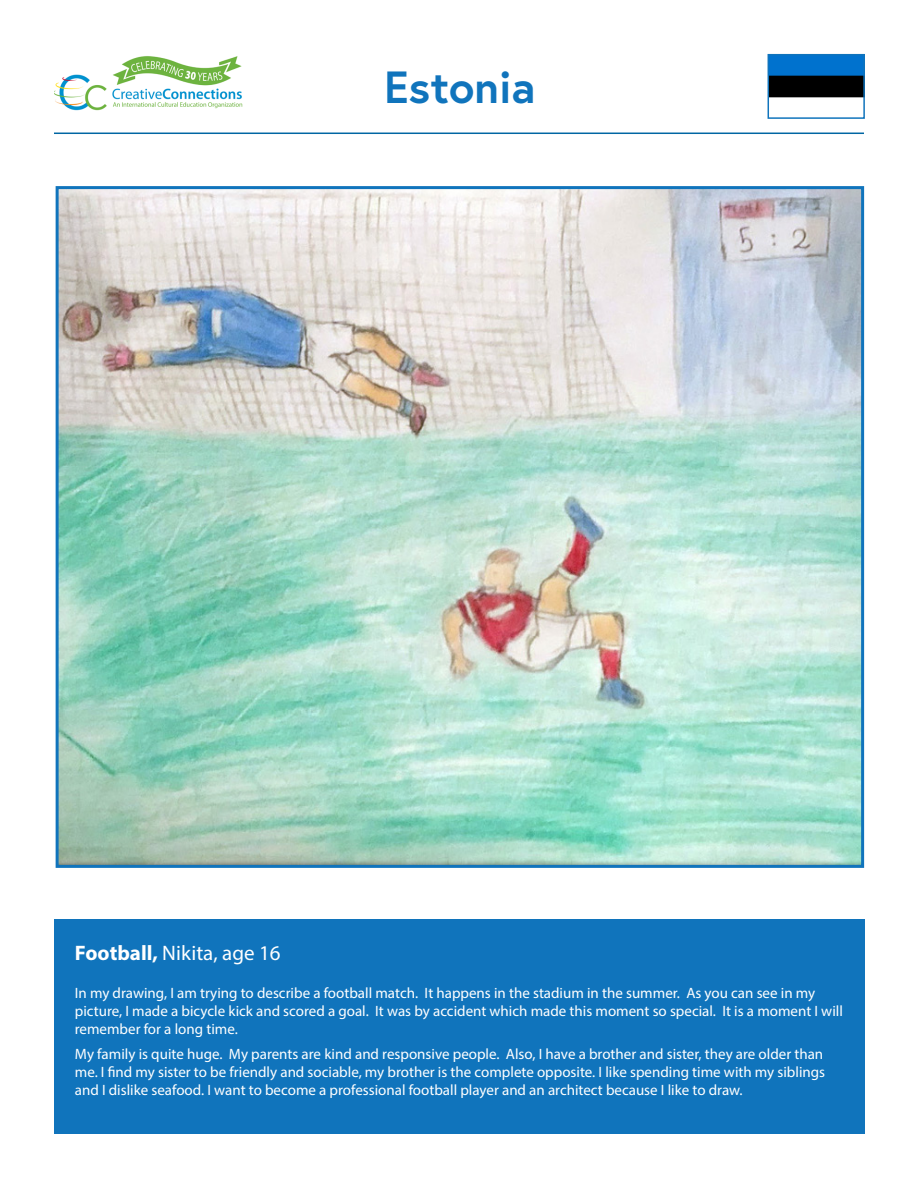
<style>
.page{position:relative;width:918px;height:1188px;background:#fff}
.page>*{position:absolute;margin:0;border:0;box-sizing:border-box;transform-origin:0 0}
.t1{font:700 45px "Europa";color:#1074bc}
.t2{font:21px "Myriad Pro";color:#fff}
.t3{font:15px/18px "Myriad Pro";color:#fff}
.s1{font-weight:700}
</style>
<div class="page">
<hr style="left:54px;top:133px;width:810px;height:1px;background:#0066a3">
<div style="left:55px;top:920px;width:808px;height:214px;background:#1074bc"></div>
<img style="left:54px;top:56px;width:188px;height:55px">
<div style="left:283px;top:920px;width:582px;height:214px;background:#1074bc"></div>
<img style="left:60px;top:190px;width:800px;height:674px">
<div style="left:56px;top:186px;width:808px;height:682px;border:3px solid #1074bc"></div>
<img style="left:771px;top:57px;width:91px;height:41px">
<div style="left:768px;top:54px;width:97px;height:65px;border:2px solid #1074bc"></div>
<p class="t1" style="left:384px;top:57px;width:153px">Estonia</p>
<p class="t2" style="left:75px;top:940px;width:207px"><span class="s1">Football,</span> Nikita, age 16</p>
<p class="t3" style="left:75px;top:984px;width:770px">In my drawing, I am trying to describe a football match. It happens in the stadium in the summer. As you can see in my picture, I made a bicycle kick and scored a goal. It was by accident which made this moment so special. It is a moment I will remember for a long time.</p>
<p class="t3" style="left:75px;top:1045px;width:752px">My family is quite huge. My parents are kind and responsive people. Also, I have a brother and sister, they are older than me. I find my sister to be friendly and sociable, my brother is the complete opposite. I like spending time with my siblings and I dislike seafood. I want to become a professional football player and an architect because I like to draw.</p>
</div>
